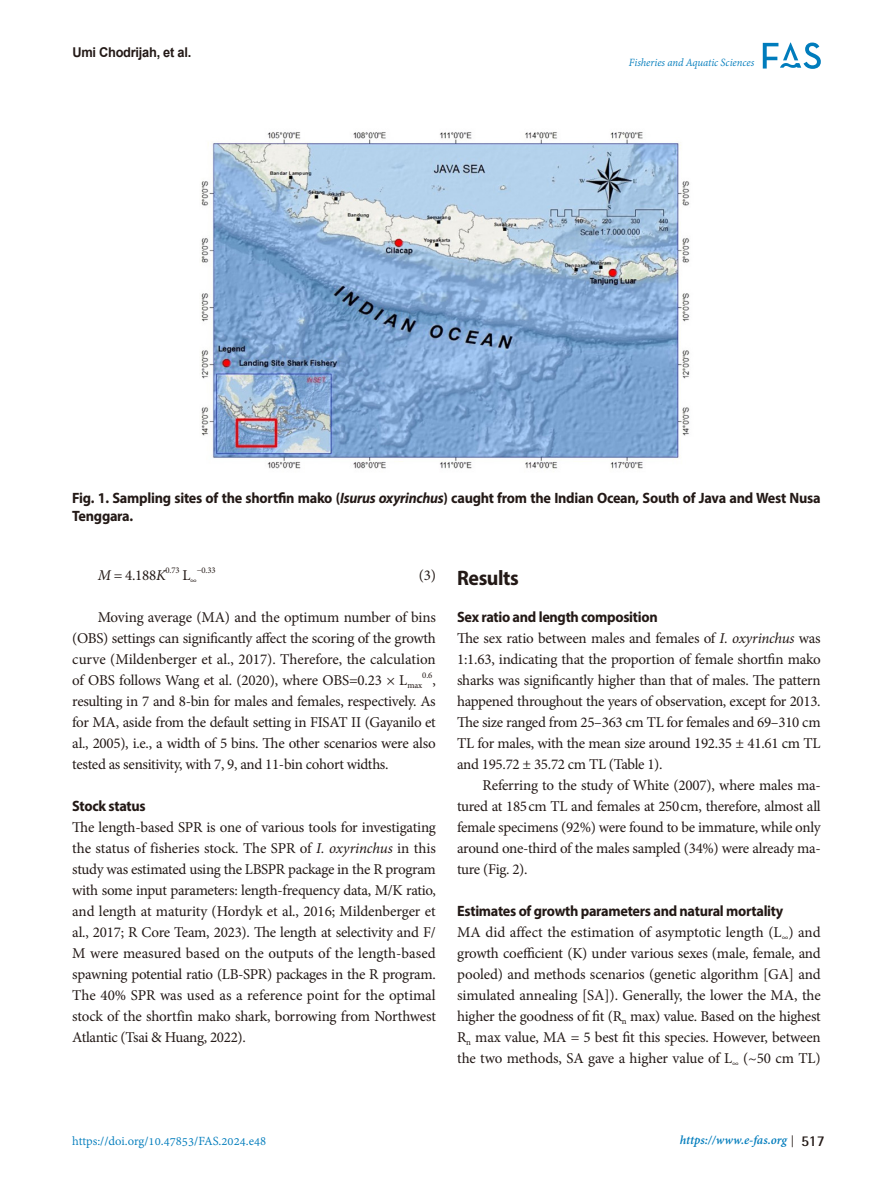
<style>
.page{position:relative;width:893px;height:1191px;background:#fff}
.page>*{position:absolute;margin:0;border:0;box-sizing:border-box;transform-origin:0 0}
.headiing_1st{font:700 21px "Myriad Pro";letter-spacing:-.02em;color:#231916;scale:.95 1}
.main_text_1st_no_ind{font:15px/21px "Minion Pro";letter-spacing:-.02em;color:#231916;text-align:justify}
.main_text_2nd_more_i{font:15px/21px "Minion Pro";letter-spacing:-.02em;color:#231916;text-align:justify}
.table_title{font:700 15px/18px "Myriad Pro";letter-spacing:-.02em;color:#231916;scale:.95 1}
.heading_2nd{font:700 15px "Myriad Pro";letter-spacing:-.02em;color:#231916;scale:.95 1}
.t1{font:13.5px "Adobe Devanagari";color:#007cbc}
.t2{font:italic 700 13.5px "Adobe Devanagari";color:#007cbc}
.t3{font:700 13.5px "Arial";letter-spacing:-.02em;color:#231916;scale:.95 1}
.t4{font:italic 12px "Adobe Devanagari";letter-spacing:-.005em;color:#007cbc;scale:.95 1}
.main_text_2nd_more_i-2{font:8.7px "Minion Pro";color:#231916}
.s1{font-style:italic}
.s2{font-family:"Helvetica Neue LT Pro";font-weight:300;font-style:normal;font-stretch:condensed;font-size:16.05px;color:#231916}
.s3{font-family:"Rotis Semi Sans Std";font-style:normal;font-size:15px;color:#231916}
</style>
<div class="page">
<svg style="left:763px;top:43px;width:58px;height:26px"></svg>
<img style="left:201px;top:132px;width:489px;height:337px">
<p class="t3" style="left:72px;top:42px;width:127px">Umi Chodrijah, et al.</p>
<p class="t4" style="left:629px;top:56px;width:133px">Fisheries and Aquatic Sciences</p>
<p class="table_title" style="left:72px;top:488px;width:789px">Fig. 1. Sampling sites of the shortfin mako (<span class="s1">Isurus oxyrinchus</span>) caught from the Indian Ocean, South of Java and West Nusa<br>Tenggara.</p>
<p class="main_text_2nd_more_i-2" style="left:165px;top:564px;width:16px">0.73</p>
<p class="main_text_2nd_more_i" style="left:182px;top:564px;width:16px">L<sub>∞</sub></p>
<p class="main_text_2nd_more_i-2" style="left:197px;top:564px;width:20px">−0.33</p>
<p class="main_text_2nd_more_i" style="left:419px;top:564px;width:18px">(3)</p>
<p class="main_text_2nd_more_i" style="left:72px;top:606px;width:365px;text-indent:26px">Moving average (MA) and the optimum number of bins (OBS) settings can significantly affect the scoring of the growth curve (Mildenberger et al., 2017). Therefore, the calculation of OBS follows Wang et al. (2020), where OBS=0.23 × L<sub>max</sub></p>
<p class="main_text_2nd_more_i" style="left:98px;top:564px;width:69px"><span class="s1">M</span> = 4.188<span class="s1">K</span></p>
<p class="main_text_2nd_more_i-2" style="left:422px;top:669px;width:12px">0.6</p>
<p class="main_text_2nd_more_i" style="left:72px;top:669px;width:365px;text-indent:360px">, resulting in 7 and 8-bin for males and females, respectively. As for MA, aside from the default setting in FISAT II (Gayanilo et al., 2005), i.e., a width of 5 bins. The other scenarios were also tested as sensitivity, with 7, 9, and 11-bin cohort widths.</p>
<p class="heading_2nd" style="left:72px;top:796px;width:79px">Stock status</p>
<p class="main_text_1st_no_ind" style="left:72px;top:816px;width:365px">The length-based SPR is one of various tools for investigating the status of fisheries stock. The SPR of <span class="s1">I. oxyrinchus</span> in this study was estimated using the LBSPR package in the R program with some input parameters: length-frequency data, M/K ratio, and length at maturity (Hordyk et al., 2016; Mildenberger et al., 2017; R Core Team, 2023). The length at selectivity and F/ M were measured based on the outputs of the length-based spawning potential ratio (LB-SPR) packages in the R program.<br>The 40% SPR was used as a reference point for the optimal stock of the shortfin mako shark, borrowing from Northwest Atlantic (Tsai &amp; Huang, 2022).</p>
<p class="headiing_1st" style="left:457px;top:564px;width:66px">Results</p>
<p class="heading_2nd" style="left:457px;top:607px;width:213px">Sex ratio and length composition</p>
<p class="main_text_1st_no_ind" style="left:457px;top:627px;width:365px">The sex ratio between males and females of <span class="s1">I. oxyrinchus</span> was 1:1.63, indicating that the proportion of female shortfin mako sharks was significantly higher than that of males. The pattern happened throughout the years of observation, except for 2013.<br>The size ranged from 25–363 cm TL for females and 69–310 cm TL for males, with the mean size around 192.35 ± 41.61 cm TL and 195.72 ± 35.72 cm TL (Table 1).</p>
<p class="main_text_2nd_more_i" style="left:457px;top:774px;width:365px;text-indent:26px">Referring to the study of White (2007), where males ma&shy;tured at 185cm TL and females at 250cm, therefore, almost all female specimens (92%) were found to be immature, while only around one-third of the males sampled (34%) were already ma&shy;ture (Fig. 2).</p>
<p class="heading_2nd" style="left:457px;top:901px;width:345px">Estimates of growth parameters and natural mortality</p>
<p class="main_text_1st_no_ind" style="left:457px;top:921px;width:365px">MA did affect the estimation of asymptotic length (L<sub>∞</sub>) and growth coefficient (K) under various sexes (male, female, and pooled) and methods scenarios (genetic algorithm [GA] and simulated annealing [SA]). Generally, the lower the MA, the higher the goodness of fit (R<sub>n</sub> max) value. Based on the highest R<sub>n</sub> max value, MA = 5 best fit this species. However, between the two methods, SA gave a higher value of L<sub>∞</sub> (~50 cm TL)</p>
<p class="t1" style="left:72px;top:1133px;width:196px">https://doi.org/10.47853/FAS.2024.e48</p>
<p class="t2" style="left:680px;top:1132px;width:146px">https://www.e-fas.org <span class="s2">|</span> <span class="s3">517</span></p>
</div>
